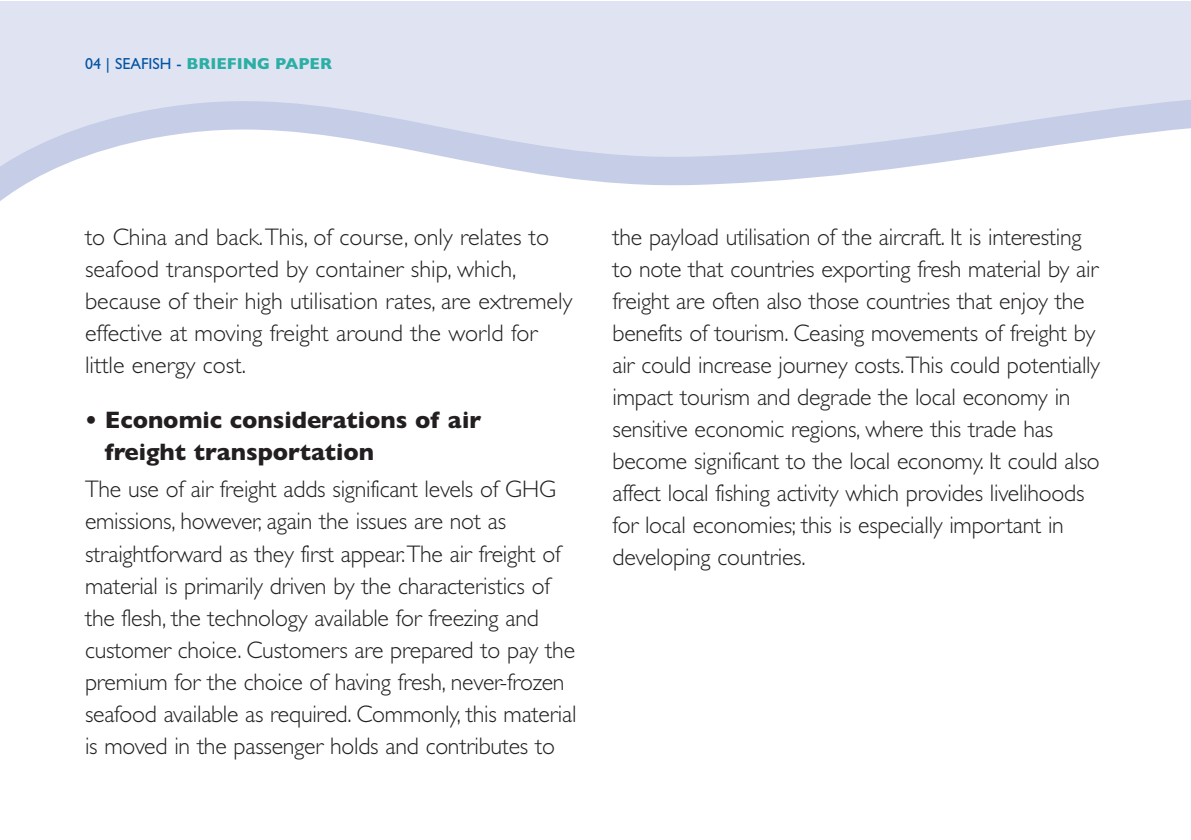
<style>
.page{position:relative;width:1191px;height:840px;background:#fff}
.page>*{position:absolute;margin:0;border:0;box-sizing:border-box;transform-origin:0 0}
.t1{font:300 24px/32px "Gill Sans";letter-spacing:-.01em;color:#231f20}
.t2{font:700 24px/32px "Gill Sans";color:#231f20}
.t3{font:700 16px "Gill Sans";color:#2bafa4}
.s1{font-weight:400;color:#0054a4}
</style>
<div class="page">
<svg style="left:0;top:1px;width:1190px;height:200px"></svg>
<p class="t3" style="left:85px;top:58px;width:248px"><span class="s1">04 | SEAFISH -</span> BRIEFING PAPER</p>
<p class="t1" style="left:85px;top:223px;width:489px">to China and back.This, of course, only relates to seafood transported by container ship, which, because of their high utilisation rates, are extremely effective at moving freight around the world for little energy cost.</p>
<p class="t2" style="left:105px;top:406px;width:378px;text-indent:-20px">• Economic considerations of air freight transportation</p>
<p class="t1" style="left:85px;top:475px;width:493px">The use of air freight adds significant levels of GHG emissions, however, again the issues are not as straightforward as they first appear.The air freight of material is primarily driven by the characteristics of the flesh, the technology available for freezing and customer choice. Customers are prepared to pay the premium for the choice of having fresh, never-frozen seafood available as required. Commonly, this material is moved in the passenger holds and contributes to</p>
<p class="t1" style="left:612px;top:223px;width:489px">the payload utilisation of the aircraft. It is interesting to note that countries exporting fresh material by air freight are often also those countries that enjoy the benefits of tourism. Ceasing movements of freight by air could increase journey costs.This could potentially impact tourism and degrade the local economy in sensitive economic regions, where this trade has become significant to the local economy. It could also affect local fishing activity which provides livelihoods for local economies; this is especially important in developing countries.</p>
</div>
